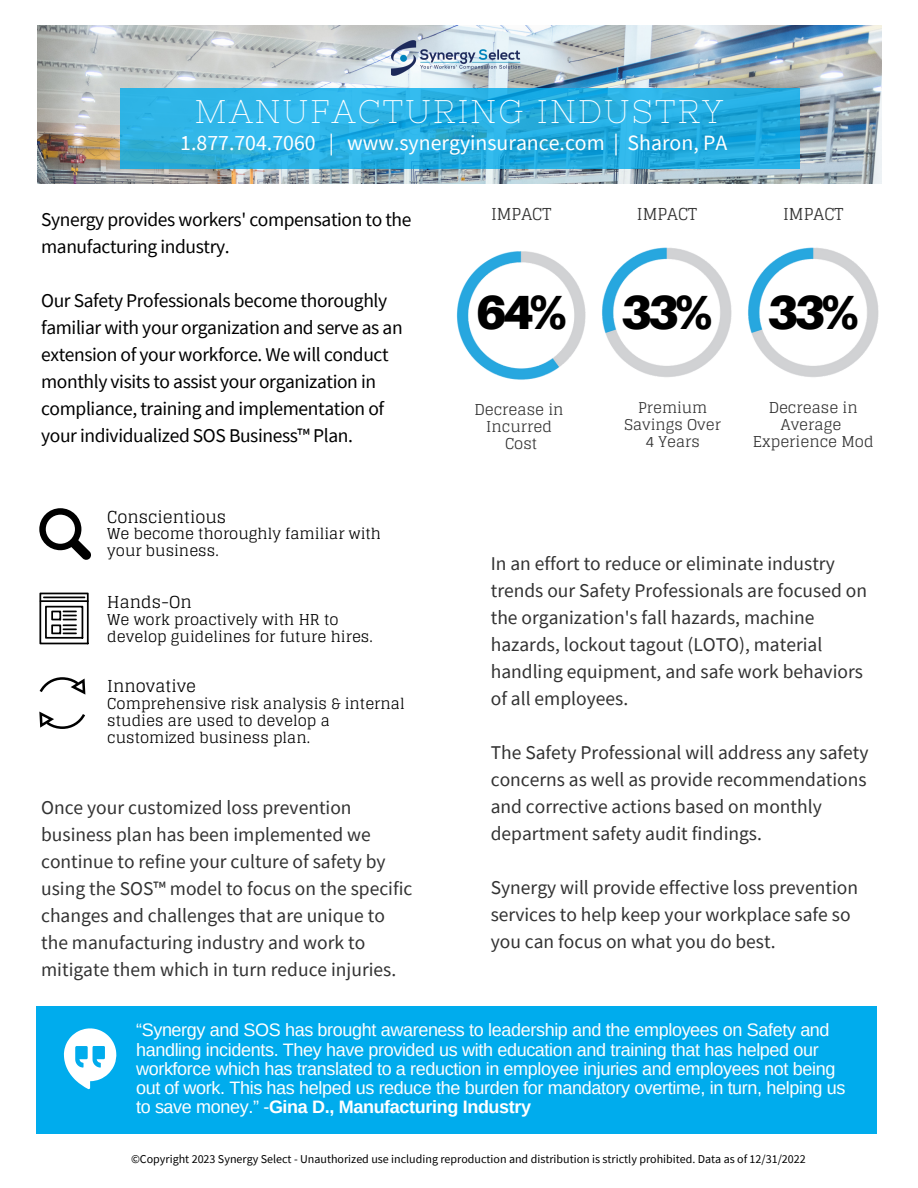
<style>
.page{position:relative;width:918px;height:1188px;background:#fff}
.page>*{position:absolute;margin:0;border:0;box-sizing:border-box;transform-origin:0 0}
.t1{font:900 48px "Aileron";color:#000}
.t2{font:32.7px "Nixie One";letter-spacing:.07em;color:#fff}
.t3{font:21.75px "Source Sans Pro";color:#fff}
.t4{font:19.5px/27px "Source Sans Pro";color:#323232}
.t5{font:19.5px/27px "Source Sans Pro";letter-spacing:-.02em;color:#000}
.t6{font:18px/19.2px "Arimo";letter-spacing:-.02em;color:#fff}
.t7{font:16.5px "Glegoo";color:#000}
.t8{font:16.5px "Glegoo";color:#323232}
.t9{font:15px/16.8px "Glegoo";color:#000}
.t10{font:15px/16.8px "Glegoo";color:#323232;text-align:center}
.t11{font:14.85px/16.6px "Glegoo";color:#323232;text-align:center}
.t12{font:12px "Source Sans Pro";color:#000}
.s1{font-weight:700}
</style>
<div class="page">
<img style="left:37px;top:25px;width:844px;height:159px">
<svg style="left:120px;top:88px;width:680px;height:80px"></svg>
<svg style="left:39px;top:508px;width:52px;height:52px"></svg>
<svg style="left:39px;top:593px;width:50px;height:51px"></svg>
<svg style="left:40px;top:677px;width:45px;height:18px"></svg>
<svg style="left:39px;top:712px;width:46px;height:17px"></svg>
<div style="left:36px;top:1006px;width:841px;height:127px;background:#00aced"></div>
<img style="left:386px;top:35px;width:143px;height:47px">
<svg style="left:64px;top:1028px;width:53px;height:61px"></svg>
<img style="left:456px;top:251px;width:130px;height:129px">
<img style="left:748px;top:247px;width:131px;height:130px">
<img style="left:602px;top:247px;width:130px;height:130px">
<h2 class="t2" style="left:195px;top:93px;width:530px">MANUFACTURING INDUSTRY</h2>
<p class="t3" style="left:180px;top:129px;width:548px">1.877.704.7060 | www.synergyinsurance.com | Sharon, PA</p>
<p class="t8" style="left:491px;top:205px;width:62px">IMPACT</p>
<p class="t8" style="left:637px;top:205px;width:62px">IMPACT</p>
<p class="t5" style="left:41px;top:205px;width:372px">Synergy provides workers' compensation to the manufacturing industry.</p>
<p class="t5" style="left:41px;top:286px;width:363px">Our Safety Professionals become thoroughly familiar with your organization and serve as an extension of your workforce. We will conduct monthly visits to assist your organization in compliance, training and implementation of your individualized SOS Business™ Plan.</p>
<h1 class="t1" style="left:475px;top:283px;width:239px">64% 33%</h1>
<p class="t11" style="left:625px;top:400px;width:98px">Premium<br>Savings Over<br>4 Years</p>
<p class="t10" style="left:475px;top:402px;width:91px">Decrease in<br>Incurred<br>Cost</p>
<p class="t8" style="left:783px;top:205px;width:62px">IMPACT</p>
<h1 class="t1" style="left:768px;top:283px;width:93px">33%</h1>
<p class="t10" style="left:753px;top:399px;width:122px">Decrease in<br>Average<br>Experience Mod</p>
<p class="t7" style="left:107px;top:508px;width:120px">Conscientious</p>
<p class="t9" style="left:107px;top:525px;width:275px">We become thoroughly familiar with your business.</p>
<p class="t7" style="left:107px;top:592px;width:86px">Hands-On</p>
<p class="t9" style="left:107px;top:611px;width:267px">We work proactively with HR to develop guidelines for future hires.</p>
<p class="t7" style="left:107px;top:677px;width:90px">Innovative</p>
<p class="t9" style="left:107px;top:696px;width:299px">Comprehensive risk analysis &amp; internal studies are used to develop a customized business plan.</p>
<p class="t4" style="left:41px;top:793px;width:373px">Once your customized loss prevention business plan has been implemented we continue to refine your culture of safety by using the SOS™ model to focus on the specific changes and challenges that are unique to the manufacturing industry and work to mitigate them which in turn reduce injuries.</p>
<p class="t4" style="left:491px;top:550px;width:378px">In an effort to reduce or eliminate industry trends our Safety Professionals are focused on the organization's fall hazards, machine hazards, lockout tagout (LOTO), material handling equipment, and safe work behaviors of all employees.</p>
<p class="t4" style="left:491px;top:739px;width:379px">The Safety Professional will address any safety concerns as well as provide recommendations and corrective actions based on monthly department safety audit findings.</p>
<p class="t4" style="left:491px;top:874px;width:369px">Synergy will provide effective loss prevention services to help keep your workplace safe so you can focus on what you do best.</p>
<p class="t6" style="left:136px;top:1021px;width:711px">“Synergy and SOS has brought awareness to leadership and the employees on Safety and handling incidents. They have provided us with education and training that has helped our workforce which has translated to a reduction in employee injuries and employees not being out of work. This has helped us reduce the burden for mandatory overtime, in turn, helping us to save money.” -<span class="s1">Gina D., Manufacturing Industry</span></p>
<p class="t12" style="left:131px;top:1151px;width:676px">©Copyright 2023 Synergy Select - Unauthorized use including reproduction and distribution is strictly prohibited. Data as of 12/31/2022</p>
</div>
